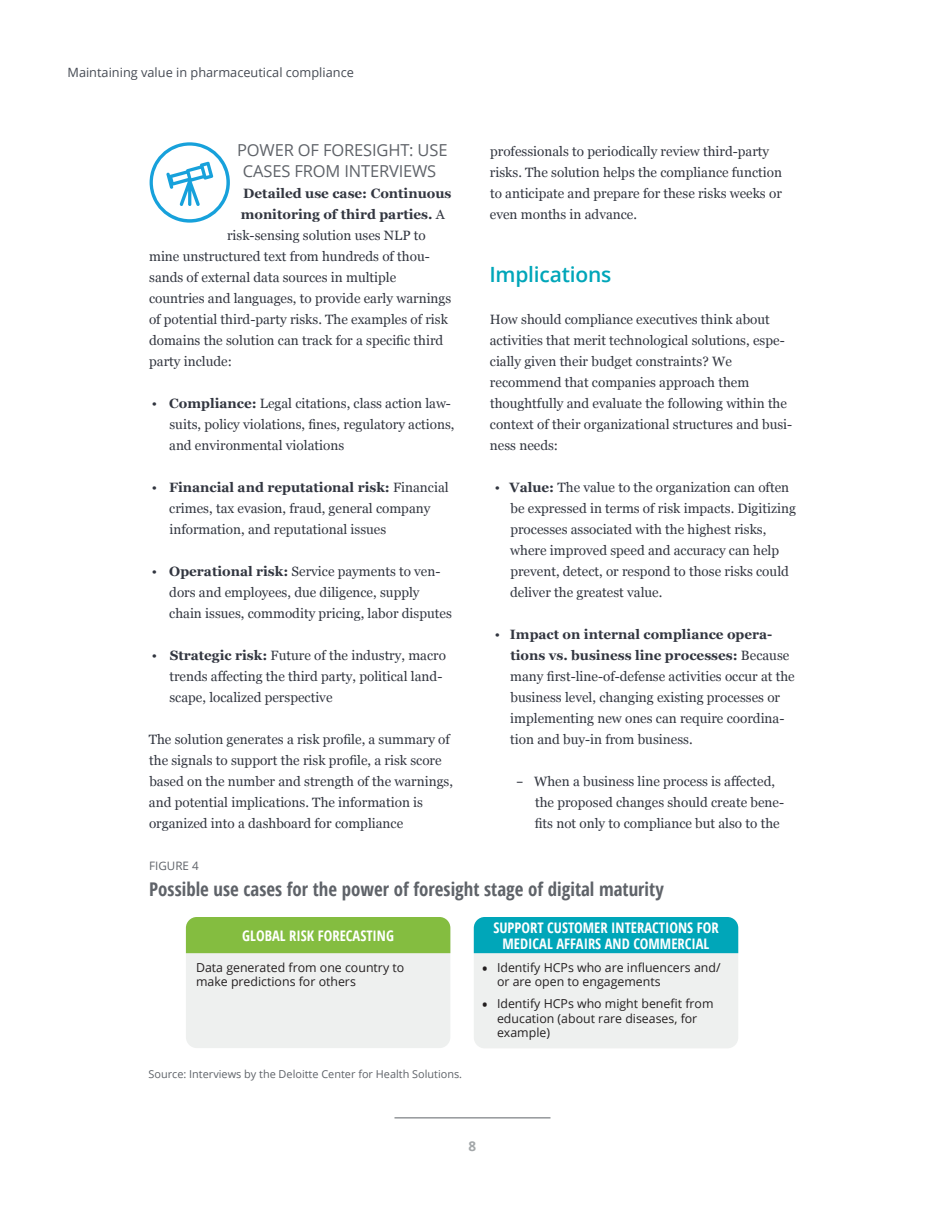
<style>
.page{position:relative;width:945px;height:1215px;background:#fff}
.page>*{position:absolute;margin:0;border:0;box-sizing:border-box;transform-origin:0 0}
.heading2{font:600 21px "Open Sans";letter-spacing:-.01em;color:#00a6b9}
.t1{font:700 18.9px "Open Sans Condensed";color:#5f6369}
.heading3{font:16.5px/21px "Open Sans";letter-spacing:-.01em;color:#5f6369;text-align:center}
.t2{font:700 condensed 14.55px/16px "Open Sans";color:#fff;text-align:center}
.cover-top-right_attr{font:13.5px/21px "Georgia";color:#323640}
.cover-top-right_attr-2{font:700 13.5px "Georgia";color:#323640}
.t3{font:700 13.5px "Open Sans";color:#a3a7a9}
.t4{font:12.75px "Open Sans";color:#464b54}
.t5{font:12.3px/14.5px "Open Sans";color:#231f20}
.t6{font:800 12.3px "Open Sans";color:#231f20}
.t7{font:11.55px "Open Sans";color:#5f6369}
.t8{font:10.95px "Open Sans";color:#5f6369}
.s1{font-weight:400}
.s2{font-weight:700}
.s3{font-family:"Open Sans"}
</style>
<div class="page">
<hr style="left:394px;top:1118px;width:156px;height:1px;background:#5f6369">
<div style="left:186px;top:917px;width:264px;height:131px;background:#eef0ef;border-radius:11px"></div>
<div style="left:186px;top:917px;width:264px;height:36px;background:#84bd40"></div>
<div style="left:474px;top:917px;width:264px;height:131px;background:#eef0ef;border-radius:11px"></div>
<div style="left:474px;top:917px;width:264px;height:36px;background:#00a6b9"></div>
<svg style="left:150px;top:142px;width:80px;height:81px"></svg>
<p class="t4" style="left:68px;top:64px;width:288px">Maintaining value in pharmaceutical compliance</p>
<p class="heading3" style="left:237px;top:139px;width:212px">POWER OF FORESIGHT: USE<br>CASES FROM INTERVIEWS</p>
<p class="cover-top-right_attr-2" style="left:243px;top:183px;width:210px">Detailed use case: Continuous</p>
<p class="cover-top-right_attr-2" style="left:241px;top:204px;width:206px">monitoring of third parties. <span class="s1">A</span></p>
<p class="cover-top-right_attr" style="left:227px;top:224px;width:200px">risk-sensing solution uses NLP to</p>
<p class="cover-top-right_attr" style="left:149px;top:245px;width:282px">mine unstructured text from hundreds of thou-</p>
<p class="cover-top-right_attr" style="left:149px;top:266px;width:249px">sands of external data sources in multiple</p>
<p class="cover-top-right_attr" style="left:149px;top:287px;width:304px">countries and languages, to provide early warnings</p>
<p class="cover-top-right_attr" style="left:149px;top:308px;width:300px">of potential third-party risks. The examples of risk</p>
<p class="cover-top-right_attr" style="left:149px;top:329px;width:296px">domains the solution can track for a specific third</p>
<p class="cover-top-right_attr" style="left:149px;top:350px;width:84px">party include:</p>
<p class="cover-top-right_attr" style="left:169px;top:392px;width:287px;text-indent:-17px">• <span class="s2">Compliance:</span> Legal citations, class action law&shy;suits, policy violations, fines, regulatory actions, and environmental violations</p>
<p class="cover-top-right_attr" style="left:169px;top:476px;width:281px;text-indent:-17px">• <span class="s2">Financial and reputational risk:</span> Financial crimes, tax evasion, fraud, general company information, and reputational issues</p>
<p class="cover-top-right_attr" style="left:169px;top:560px;width:284px;text-indent:-17px">• <span class="s2">Operational risk:</span> Service payments to ven&shy;dors and employees, due diligence, supply chain issues, commodity pricing, labor disputes</p>
<p class="cover-top-right_attr" style="left:169px;top:644px;width:278px;text-indent:-17px">• <span class="s2">Strategic risk:</span> Future of the industry, macro trends affecting the third party, political land&shy;scape, localized perspective</p>
<p class="cover-top-right_attr" style="left:149px;top:728px;width:306px">The solution generates a risk profile, a summary of the signals to support the risk profile, a risk score based on the number and strength of the warnings, and potential implications. The information is organized into a dashboard for compliance</p>
<p class="cover-top-right_attr" style="left:490px;top:140px;width:294px">professionals to periodically review third-party risks. The solution helps the compliance function to anticipate and prepare for these risks weeks or even months in advance.</p>
<p class="heading2" style="left:489px;top:260px;width:124px">Implications</p>
<p class="cover-top-right_attr" style="left:490px;top:308px;width:304px">How should compliance executives think about activities that merit technological solutions, espe&shy;cially given their budget constraints? We recommend that companies approach them thoughtfully and evaluate the following within the context of their organizational structures and busi&shy;ness needs:</p>
<p class="cover-top-right_attr" style="left:510px;top:476px;width:287px;text-indent:-15px">• <span class="s2">Value:</span> The value to the organization can often be expressed in terms of risk impacts. Digitizing processes associated with the highest risks, where improved speed and accuracy can help prevent, detect, or respond to those risks could deliver the greatest value.</p>
<p class="cover-top-right_attr" style="left:510px;top:623px;width:286px;text-indent:-15px">• <span class="s2">Impact on internal compliance opera&shy;tions vs. business line processes:</span> Because many first-line-of-defense activities occur at the business level, changing existing processes or implementing new ones can require coordina&shy;tion and buy-in from business.</p>
<p class="cover-top-right_attr" style="left:535px;top:770px;width:251px;text-indent:-18px"><span class="s3">–</span> When a business line process is affected, the proposed changes should create bene&shy;fits not only to compliance but also to the</p>
<p class="t7" style="left:149px;top:858px;width:51px">FIGURE 4</p>
<p class="t1" style="left:149px;top:876px;width:516px">Possible use cases for the power of foresight stage of digital maturity</p>
<p class="t2" style="left:242px;top:927px;width:153px">GLOBAL RISK FORECASTING</p>
<p class="t5" style="left:196px;top:960px;width:210px">Data generated from one country to make predictions for others</p>
<p class="t5" style="left:497px;top:960px;width:225px">Identify HCPs who are influencers and/ or are open to engagements</p>
<p class="t5" style="left:497px;top:996px;width:218px">Identify HCPs who might benefit from education (about rare diseases, for example)</p>
<p class="t2" style="left:493px;top:920px;width:227px">SUPPORT CUSTOMER INTERACTIONS FOR<br>MEDICAL AFFAIRS AND COMMERCIAL</p>
<p class="t6" style="left:483px;top:959px;width:6px">•</p>
<p class="t6" style="left:483px;top:995px;width:6px">•</p>
<p class="t8" style="left:148px;top:1066px;width:315px">Source: Interviews by the Deloitte Center for Health Solutions.</p>
<p class="t3" style="left:469px;top:1137px;width:9px">8</p>
</div>
